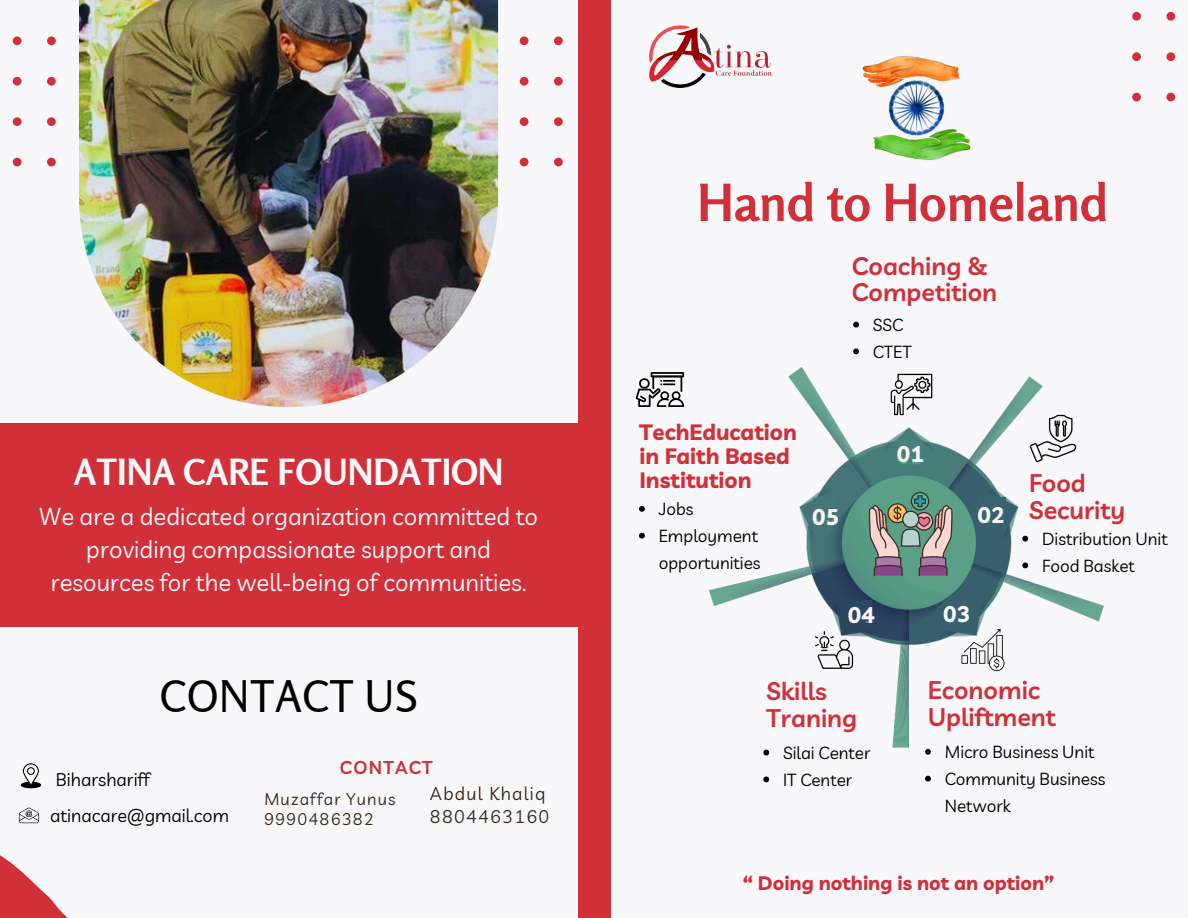
<style>
.page{position:relative;width:1188px;height:918px;background:#f8f7f9}
.page>*{position:absolute;margin:0;border:0;box-sizing:border-box;transform-origin:0 0}
.t1{font:700 51px "Rosario";color:#d13039}
.t2{font:43.35px "Rosario";color:#000}
.t3{font:700 35.85px "Rosario";color:#f8f7f9}
.t4{font:600 24.9px/26.8px "Livvic";color:#d13039}
.t5{font:23.85px/32.7px "Livvic";color:#f8f7f9;text-align:center}
.t6{font:700 22.65px "Livvic";color:#f8f7f9}
.t7{font:700 22.2px/24px "Livvic";color:#d13039}
.t8{font:700 19.5px "Livvic";color:#d13039}
.t9{font:600 18.15px "Livvic";letter-spacing:.07em;color:#d13039}
.t10{font:18px "Livvic";color:#000}
.t11{font:18px "Livvic";letter-spacing:.07em;color:#3b2817}
.t12{font:17.1px/26.8px "Livvic";color:#000}
.t13{font:16.5px "Livvic";letter-spacing:.07em;color:#3b2817}
</style>
<div class="page">
<div style="left:0;top:423px;width:594px;height:204px;background:#d13039"></div>
<div style="left:578px;top:0;width:32px;height:918px;background:#d13039"></div>
<svg style="left:12px;top:36px;width:44px;height:130px"></svg>
<svg style="left:520px;top:36px;width:43px;height:130px"></svg>
<img style="left:79px;top:0;width:419px;height:407px">
<svg style="left:0;top:855px;width:68px;height:63px"></svg>
<svg style="left:1132px;top:11px;width:44px;height:90px"></svg>
<img style="left:649px;top:25px;width:123px;height:63px">
<img style="left:709px;top:367px;width:394px;height:380px">
<div style="left:897px;top:440px;width:25px;height:21px;background:#4a807c"></div>
<div style="left:978px;top:498px;width:28px;height:22px;background:#3c616f"></div>
<div style="left:943px;top:600px;width:27px;height:21px;background:#3a606f"></div>
<div style="left:848px;top:600px;width:24px;height:21px;background:#2d4762"></div>
<div style="left:813px;top:499px;width:23px;height:20px;background:#457779"></div>
<img style="left:1029px;top:415px;width:47px;height:47px">
<img style="left:890px;top:373px;width:43px;height:43px">
<img style="left:812px;top:628px;width:43px;height:43px">
<img style="left:962px;top:628px;width:43px;height:43px">
<svg style="left:636px;top:372px;width:48px;height:35px"></svg>
<img style="left:862px;top:55px;width:109px;height:106px">
<svg style="left:869px;top:492px;width:84px;height:84px;background:#87928a"></svg>
<svg style="left:21px;top:763px;width:20px;height:26px"></svg>
<svg style="left:19px;top:807px;width:20px;height:16px"></svg>
<svg style="left:1022px;top:536px;width:6px;height:6px"></svg>
<svg style="left:1022px;top:563px;width:6px;height:5px"></svg>
<svg style="left:763px;top:750px;width:6px;height:5px"></svg>
<svg style="left:763px;top:776px;width:6px;height:6px"></svg>
<svg style="left:853px;top:322px;width:6px;height:6px"></svg>
<svg style="left:853px;top:349px;width:6px;height:5px"></svg>
<svg style="left:925px;top:749px;width:6px;height:6px"></svg>
<svg style="left:925px;top:776px;width:6px;height:6px"></svg>
<svg style="left:639px;top:506px;width:6px;height:6px"></svg>
<svg style="left:639px;top:533px;width:6px;height:6px"></svg>
<p class="t3" style="left:74px;top:450px;width:431px">ATINA CARE FOUNDATION</p>
<p class="t5" style="left:39px;top:500px;width:501px">We are a dedicated organization committed to providing compassionate support and resources for the well-being of communities.</p>
<p class="t2" style="left:160px;top:670px;width:259px">CONTACT US</p>
<h3 class="t10" style="left:56px;top:768px;width:96px">Biharshariff</h3>
<p class="t10" style="left:50px;top:804px;width:181px">atinacare@gmail.com</p>
<p class="t9" style="left:340px;top:756px;width:94px">CONTACT</p>
<p class="t11" style="left:430px;top:782px;width:117px">Abdul Khaliq</p>
<p class="t11" style="left:430px;top:805px;width:121px">8804463160</p>
<p class="t13" style="left:264px;top:788px;width:133px">Muzaffar Yunus</p>
<p class="t13" style="left:264px;top:808px;width:111px">9990486382</p>
<h5 class="t1" style="left:697px;top:171px;width:412px">Hand to Homeland</h5>
<p class="t4" style="left:852px;top:252px;width:147px">Coaching &amp;<br>Competition</p>
<p class="t12" style="left:873px;top:311px;width:32px">SSC</p>
<h1 class="t12" style="left:873px;top:338px;width:40px">CTET</h1>
<p class="t7" style="left:639px;top:420px;width:159px">TechEducation in Faith Based<br>Institution</p>
<p class="t12" style="left:659px;top:495px;width:36px">Jobs</p>
<p class="t12" style="left:659px;top:522px;width:103px">Employment opportunities</p>
<p class="t6" style="left:812px;top:503px;width:29px">05</p>
<h2 class="t6" style="left:897px;top:439px;width:29px">01</h2>
<p class="t6" style="left:978px;top:500px;width:29px">02</p>
<p class="t6" style="left:848px;top:600px;width:29px">04</p>
<p class="t6" style="left:943px;top:600px;width:29px">03</p>
<p class="t4" style="left:1029px;top:469px;width:98px">Food<br>Security</p>
<p class="t12" style="left:1042px;top:525px;width:127px">Distribution Unit</p>
<p class="t12" style="left:1042px;top:552px;width:94px">Food Basket</p>
<p class="t4" style="left:767px;top:678px;width:92px">Skills<br>Traning</p>
<p class="t12" style="left:783px;top:739px;width:89px">Silai Center</p>
<p class="t12" style="left:783px;top:766px;width:71px">IT Center</p>
<p class="t4" style="left:928px;top:676px;width:130px">Economic<br>Upliftment</p>
<h4 class="t12" style="left:945px;top:738px;width:151px">Micro Business Unit</h4>
<p class="t12" style="left:945px;top:765px;width:162px">Community Business<br>Network</p>
<p class="t8" style="left:743px;top:870px;width:313px">“ Doing nothing is not an option”</p>
</div>
